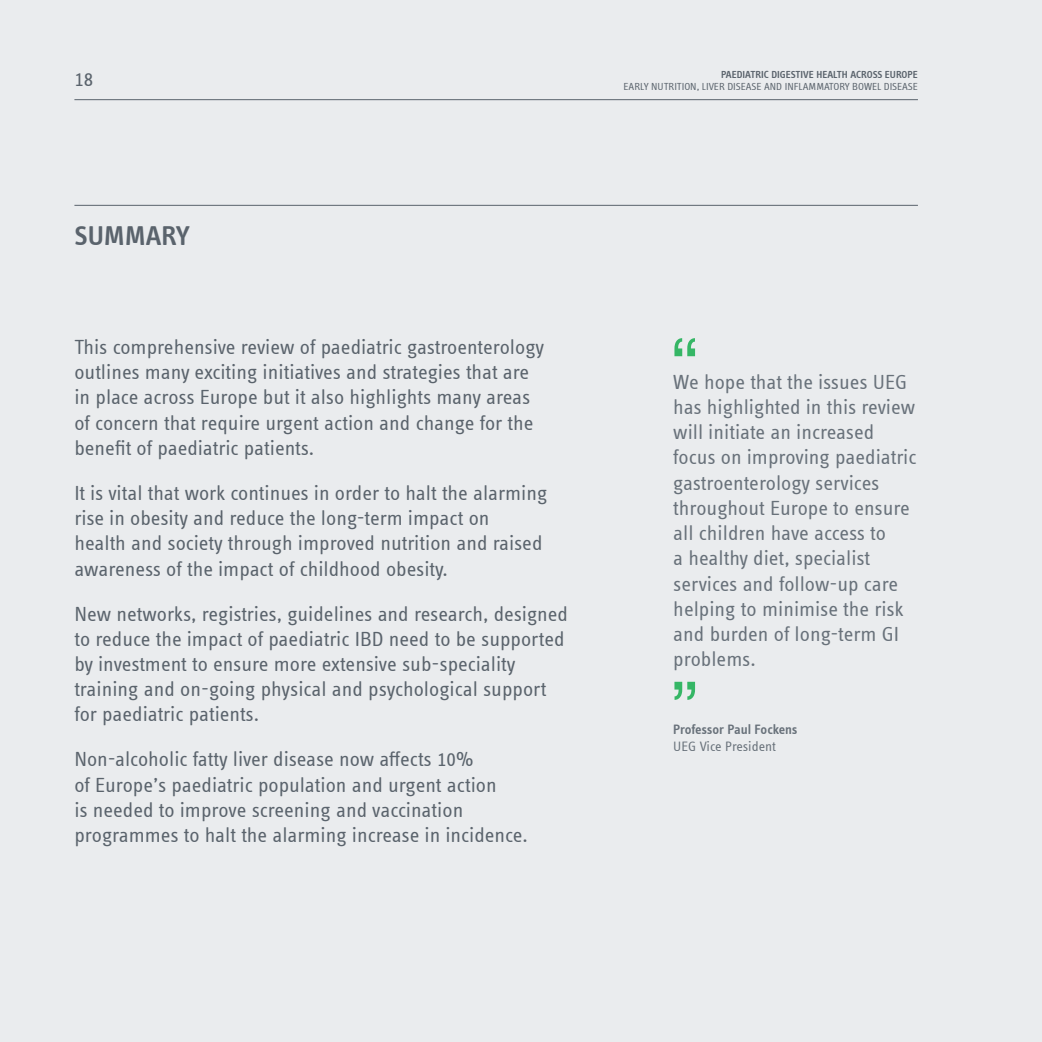
<style>
.page{position:relative;width:1042px;height:1042px;background:#eaecee}
.page>*{position:absolute;margin:0;border:0;box-sizing:border-box;transform-origin:0 0}
.t1{font:70px "Helvetica Neue";color:#35b665}
.t2{font:600 28px "Info Text Offc Pro";color:#5a636c}
.t3{font:21px/25.2px "Info Text Offc Pro";color:#5a636c}
.t4{font:21px/25.2px "Info Text Offc Pro";color:#68717a}
.t5{font:600 14px "Info Text Offc Pro";letter-spacing:-.02em;color:#68717a}
.t6{font:14px "Info Text Offc Pro";color:#68717a}
.t7{font:10.5px "Info Text Offc Pro";color:#5a636c}
.t8{font:600 10.5px "Info Text Offc Pro";color:#5a636c}
</style>
<div class="page">
<hr style="left:74px;top:99px;width:844px;height:1px;background:#5a636c">
<hr style="left:74px;top:205px;width:844px;height:1px;background:#5a636c">
<p class="t3" style="left:74px;top:66px;width:20px">18</p>
<h2 class="t2" style="left:74px;top:219px;width:117px">SUMMARY</h2>
<p class="t3" style="left:74px;top:334px;width:471px">This comprehensive review of paediatric gastroenterology outlines many exciting initiatives and strategies that are in place across Europe but it also highlights many areas of concern that require urgent action and change for the benefit of paediatric patients.</p>
<p class="t3" style="left:74px;top:480px;width:474px">It is vital that work continues in order to halt the alarming rise in obesity and reduce the long-term impact on<br>health and society through improved nutrition and raised awareness of the impact of childhood obesity.</p>
<p class="t3" style="left:74px;top:600px;width:495px">New networks, registries, guidelines and research, designed to reduce the impact of paediatric IBD need to be supported by investment to ensure more extensive sub-speciality training and on-going physical and psychological support for paediatric patients.</p>
<p class="t3" style="left:74px;top:746px;width:455px">Non-alcoholic fatty liver disease now affects 10%<br>of Europe’s paediatric population and urgent action<br>is needed to improve screening and vaccination programmes to halt the alarming increase in incidence.</p>
<p class="t8" style="left:721px;top:68px;width:193px">PAED IATRIC DIGESTIVE HEALTH ACROSS EUROPE</p>
<p class="t7" style="left:623px;top:81px;width:148px">Early Nutrition , Liver Disease and</p>
<p class="t7" style="left:785px;top:81px;width:133px">In flammatory Bowel Disease</p>
<h1 class="t1" style="left:670px;top:313px;width:31px">“</h1>
<p class="t4" style="left:673px;top:369px;width:245px">We hope that the issues U EG has highlighted in this review will initiate an increased focus on improving paediatric gastroenterology services throughout Europe to ensure all children have access to<br>a healthy diet, specialist services and follow-up care helping to minimise the risk and burden of long-term GI problems.</p>
<h1 class="t1" style="left:670px;top:656px;width:31px">”</h1>
<p class="t5" style="left:673px;top:721px;width:126px">PROFESSOR PAUL FOCKENS</p>
<p class="t6" style="left:673px;top:738px;width:104px">U EG Vice President</p>
</div>
